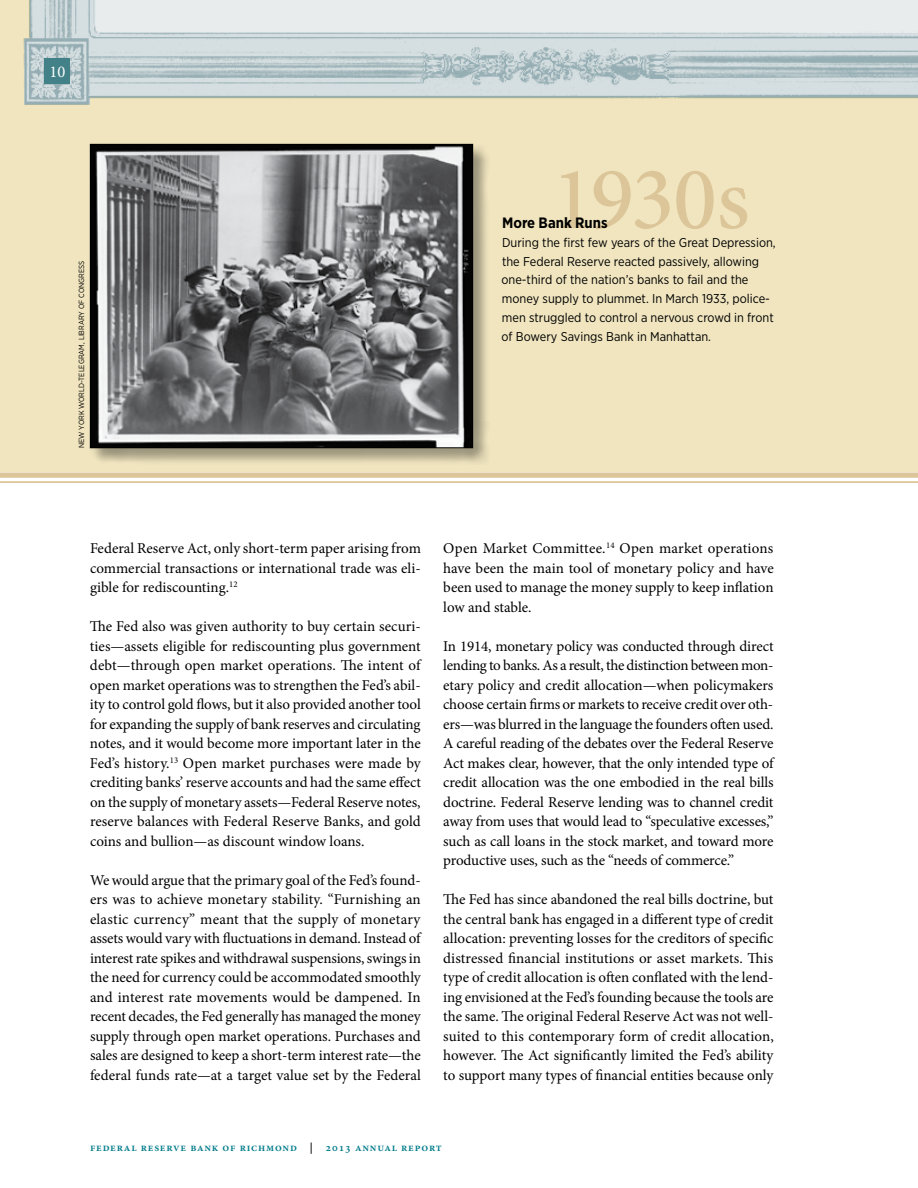
<style>
.page{position:relative;width:918px;height:1188px;background:#fff}
.page>*{position:absolute;margin:0;border:0;box-sizing:border-box;transform-origin:0 0}
.t1{font:500 90px "Minion Pro";letter-spacing:-.025em;color:#dcc699}
.t2{font:16.5px "Minion Pro";color:#fff}
.t3{font:15px/19.5px "Minion Pro";letter-spacing:-.005em;color:#000;text-align:justify}
.t4{font:700 15px "Gotham Narrow";color:#000}
.t5{font:12.75px/18.8px "Gotham Narrow";color:#000}
.t6{font:600 11.25px "Minion Pro";letter-spacing:.07em;color:#007c89}
.t7{font:7.5px "Gotham Narrow";color:#000}
.s1{color:#000}
</style>
<div class="page">
<div style="left:0;top:0;width:918px;height:472px;background:#f0e5bf"></div>
<div style="left:0;top:472px;width:918px;height:6px;background:#dcc699"></div>
<hr style="left:0;top:481px;width:918px;height:2px;background:#dcc699">
<div style="left:90px;top:144px;width:400px;height:320px;background:#000;opacity:.35"></div>
<img style="left:92px;top:146px;width:379px;height:300px">
<div style="left:90px;top:144px;width:383px;height:304px;border:1px solid #000"></div>
<img style="left:23px;top:0;width:895px;height:105px">
<div style="left:45px;top:58px;width:25px;height:26px;background:#438188"></div>
<p class="t2" style="left:50px;top:61px;width:17px">10</p>
<p class="t7" style="left:77px;top:448px;width:189px;rotate:-90deg">NEW YORK WORLD-TELEGRAM, LIBRARY OF CONGRESS</p>
<h1 class="t1" style="left:552px;top:138px;width:200px">1930s</h1>
<p class="t5" style="left:501px;top:233px;width:276px">During the first few years of the Great Depression, the Federal Reserve reacted passively, allowing one-third of the nation’s banks to fail and the money supply to plummet. In March 1933, police&shy;men struggled to control a nervous crowd in front of Bowery Savings Bank in Manhattan.</p>
<p class="t4" style="left:502px;top:213px;width:107px">More Bank Runs</p>
<p class="t3" style="left:90px;top:539px;width:332px">Federal Reserve Act, only short-term paper arising from commercial transactions or international trade was eli&shy;gible for rediscounting.<sup>12</sup></p>
<p class="t3" style="left:90px;top:617px;width:334px">The Fed also was given authority to buy certain securi&shy;ties—assets eligible for rediscounting plus government debt—through open market operations. The intent of open market operations was to strengthen the Fed’s abil&shy;ity to control gold flows, but it also provided another tool for expanding the supply of bank reserves and circulating notes, and it would become more important later in the Fed’s history.<sup>13</sup> Open market purchases were made by crediting banks’ reserve accounts and had the same effect on the supply of monetary assets—Federal Reserve notes, reserve balances with Federal Reserve Banks, and gold coins and bullion—as discount window loans.</p>
<p class="t3" style="left:90px;top:870px;width:334px">We would argue that the primary goal of the Fed’s found&shy;ers was to achieve monetary stability. “Furnishing an elastic currency” meant that the supply of monetary assets would vary with fluctuations in demand. Instead of interest rate spikes and withdrawal suspensions, swings in the need for currency could be accommodated smoothly and interest rate movements would be dampened. In recent decades, the Fed generally has managed the money supply through open market operations. Purchases and sales are designed to keep a short-term interest rate—the federal funds rate—at a target value set by the Federal</p>
<p class="t3" style="left:443px;top:539px;width:332px">Open Market Committee.<sup>14</sup> Open market operations have been the main tool of monetary policy and have been used to manage the money supply to keep inflation low and stable.</p>
<p class="t3" style="left:443px;top:636px;width:333px">In 1914, monetary policy was conducted through direct lending to banks. As a result, the distinction between mon&shy;etary policy and credit allocation—when policymakers choose certain firms or markets to receive credit over oth&shy;ers—was blurred in the language the founders often used.<br>A careful reading of the debates over the Federal Reserve Act makes clear, however, that the only intended type of credit allocation was the one embodied in the real bills doctrine. Federal Reserve lending was to channel credit away from uses that would lead to “speculative excesses,” such as call loans in the stock market, and toward more productive uses, such as the “needs of commerce.”</p>
<p class="t3" style="left:443px;top:890px;width:332px">The Fed has since abandoned the real bills doctrine, but the central bank has engaged in a different type of credit allocation: preventing losses for the creditors of specific distressed financial institutions or asset markets. This type of credit allocation is often conflated with the lend&shy;ing envisioned at the Fed’s founding because the tools are the same. The original Federal Reserve Act was not well&shy;suited to this contemporary form of credit allocation, however. The Act significantly limited the Fed’s ability to support many types of financial entities because only</p>
<p class="t6" style="left:90px;top:1141px;width:353px">federal reserve bank of richmond <span class="s1">|</span> 2013 annual report</p>
</div>
